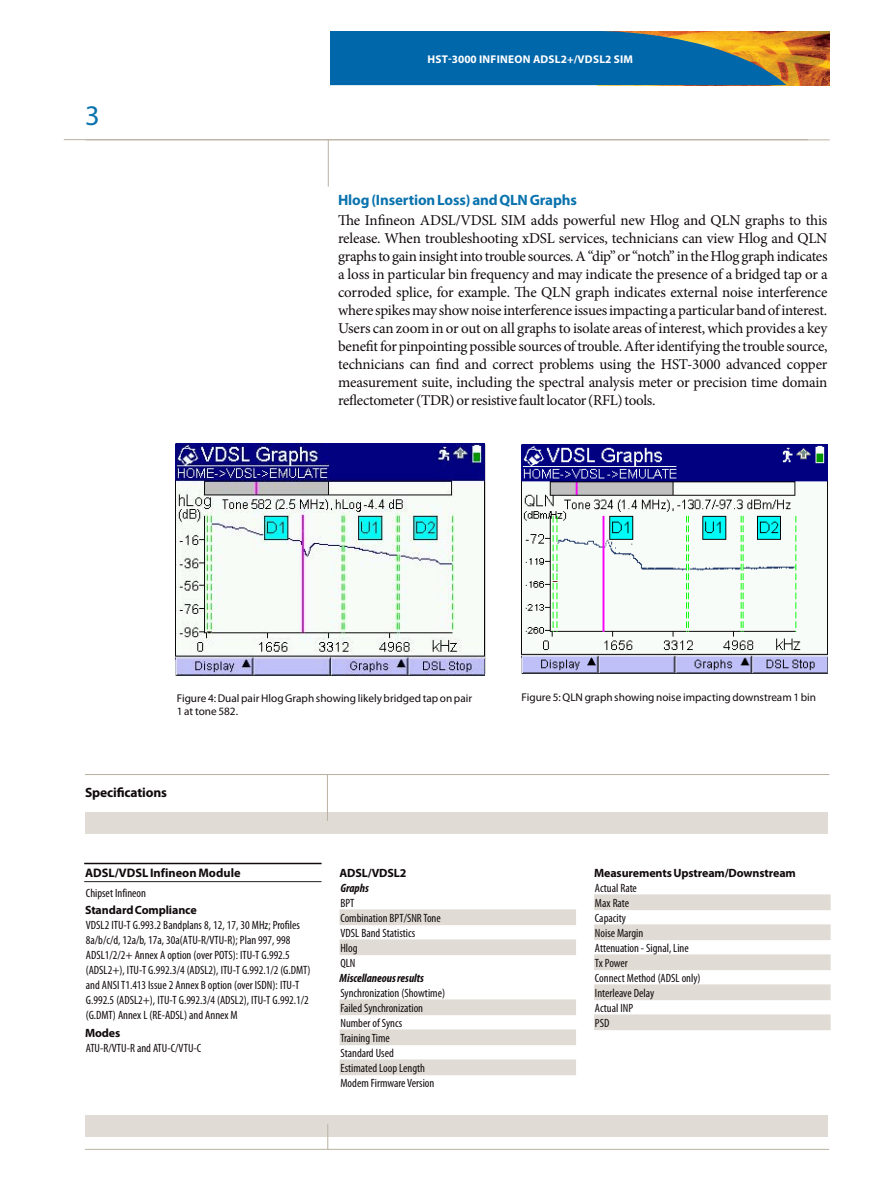
<style>
.page{position:relative;width:893px;height:1191px;background:#fff}
.page>*{position:absolute;margin:0;border:0;box-sizing:border-box;transform-origin:0 0}
.t1{font:28.5px "Myriad Pro";color:#0a73ae}
.Body{font:15px/18px "Minion Pro";letter-spacing:-.02em;color:#110a0c;text-align:justify}
.Subhead{font:700 15px "Myriad Pro";letter-spacing:-.01em;color:#0a73ae}
.Body_subhead{font:700 13.5px "Myriad Pro";letter-spacing:-.01em;color:#110a0c}
._3C_Table_header{font:700 12.3px "Myriad Pro";color:#110a0c}
._3C_Table_body{font:condensed 12px/15px "Myriad Pro";color:#110a0c}
._3C_Table_body_color{font:condensed 12px "Myriad Pro";color:#110a0c}
._3C_Table_2__level{font:700 12px "Myriad Pro";letter-spacing:-.01em;color:#110a0c}
._3C_Table_3__level{font:italic 700 condensed 12px "Myriad Pro";color:#110a0c}
._3C_Table_body-2{font:italic 700 condensed 12px "Myriad Pro";color:#110a0c}
.t2{font:11.25px/13.5px "Myriad Pro";color:#110a0c}
.t3{font:700 11.25px "Myriad Pro";letter-spacing:.02em;color:#fff}
</style>
<div class="page">
<img style="left:786px;top:31px;width:44px;height:54px">
<svg style="left:330px;top:31px;width:456px;height:54px;background:#1b6d9a"></svg>
<div style="left:85px;top:1115px;width:743px;height:22px;background:#e0dcd5"></div>
<hr style="left:85px;top:1149px;width:744px;height:1px;background:#bbb1a3">
<svg style="left:327px;top:1124px;width:1px;height:25px"></svg>
<hr style="left:86px;top:139px;width:744px;height:1px;background:#bbb1a3">
<hr style="left:328px;top:140px;width:1px;height:47px;background:#bbb1a3">
<hr style="left:64px;top:139px;width:744px;height:1px;background:#bbb1a3">
<div style="left:85px;top:812px;width:743px;height:22px;background:#e0dcd5"></div>
<hr style="left:327px;top:774px;width:1px;height:47px;background:#bbb1a3">
<hr style="left:85px;top:774px;width:744px;height:1px;background:#bbb1a3">
<hr style="left:84px;top:862px;width:238px;height:2px;background:#110a0c">
<hr style="left:84px;top:881px;width:238px;height:1px;background:#231f20">
<div style="left:340px;top:909px;width:236px;height:16px;background:#e0dcd5"></div>
<div style="left:340px;top:939px;width:236px;height:16px;background:#e0dcd5"></div>
<div style="left:340px;top:999px;width:236px;height:16px;background:#e0dcd5"></div>
<div style="left:340px;top:1029px;width:236px;height:16px;background:#e0dcd5"></div>
<div style="left:340px;top:1059px;width:236px;height:16px;background:#e0dcd5"></div>
<div style="left:594px;top:894px;width:237px;height:16px;background:#e0dcd5"></div>
<div style="left:594px;top:924px;width:237px;height:16px;background:#e0dcd5"></div>
<div style="left:594px;top:954px;width:237px;height:16px;background:#e0dcd5"></div>
<div style="left:594px;top:984px;width:237px;height:16px;background:#e0dcd5"></div>
<div style="left:594px;top:1014px;width:237px;height:16px;background:#e0dcd5"></div>
<img style="left:521px;top:444px;width:306px;height:229px">
<img style="left:175px;top:443px;width:310px;height:232px">
<h1 class="t1" style="left:85px;top:98px;width:16px">3</h1>
<p class="t3" style="left:427px;top:52px;width:207px">HST-3000 INFINEON ADSL2+/VDSL2 SIM</p>
<p class="Subhead" style="left:338px;top:190px;width:240px">Hlog (Insertion Loss) and QLN Graphs</p>
<p class="Body" style="left:338px;top:211px;width:491px">The Infineon ADSL/VDSL SIM adds powerful new Hlog and QLN graphs to this release. When troubleshooting xDSL services, technicians can view Hlog and QLN graphs to gain insight into trouble sources. A “dip” or “notch” in the Hlog graph indicates a loss in particular bin frequency and may indicate the presence of a bridged tap or a corroded splice, for example. The QLN graph indicates external noise interference where spikes may show noise interference issues impacting a particular band of interest.<br>Users can zoom in or out on all graphs to isolate areas of interest, which provides a key benefit for pinpointing possible sources of trouble. After identifying the trouble source, technicians can find and correct problems using the HST-3000 advanced copper measurement suite, including the spectral analysis meter or precision time domain reflectometer (TDR) or resistive fault locator (RFL) tools.</p>
<p class="t2" style="left:177px;top:691px;width:297px">Figure 4: Dual pair Hlog Graph showing likely bridged tap on pair<br>1 at tone 582.</p>
<p class="t2" style="left:522px;top:690px;width:296px">Figure 5: QLN graph showing noise impacting downstream 1 bin</p>
<p class="Body_subhead" style="left:85px;top:783px;width:84px">Specifications</p>
<p class="_3C_Table_header" style="left:85px;top:865px;width:157px">ADSL/VDSL Infineon Module</p>
<p class="_3C_Table_body" style="left:86px;top:885px;width:62px">Chipset Infineon</p>
<p class="_3C_Table_2__level" style="left:85px;top:902px;width:113px">Standard Compliance</p>
<p class="_3C_Table_body" style="left:86px;top:917px;width:216px">VDSL2 ITU-T G.993.2 Bandplans 8, 12, 17, 30 MHz; Profiles<br>8a/b/c/d, 12a/b, 17a, 30a(ATU-R/VTU-R); Plan 997, 998</p>
<p class="_3C_Table_body" style="left:86px;top:947px;width:226px">ADSL1/2/2+ Annex A option (over POTS): ITU-T G.992.5 (ADSL2+), ITU-T G.992.3/4 (ADSL2), ITU-T G.992.1/2 (G.DMT) and ANSI T1.413 Issue 2 Annex B option (over ISDN): ITU-T G.992.5 (ADSL2+), ITU-T G.992.3/4 (ADSL2), ITU-T G.992.1/2 (G.DMT) Annex L (RE-ADSL) and Annex M</p>
<p class="_3C_Table_2__level" style="left:85px;top:1024px;width:37px">Modes</p>
<p class="_3C_Table_body" style="left:86px;top:1040px;width:117px">ATU-R/VTU-R and ATU-C/VTU-C</p>
<p class="_3C_Table_2__level" style="left:340px;top:865px;width:68px">ADSL/VDSL2</p>
<p class="_3C_Table_body-2" style="left:340px;top:880px;width:30px">Graphs</p>
<p class="_3C_Table_body" style="left:340px;top:895px;width:16px">BPT</p>
<p class="_3C_Table_body_color" style="left:340px;top:910px;width:102px">Combination BPT/SNR Tone</p>
<p class="_3C_Table_body" style="left:340px;top:925px;width:76px">VDSL Band Statistics</p>
<p class="_3C_Table_body_color" style="left:340px;top:940px;width:19px">Hlog</p>
<p class="_3C_Table_body" style="left:340px;top:955px;width:17px">QLN</p>
<p class="_3C_Table_3__level" style="left:340px;top:970px;width:86px">Miscellaneous results</p>
<p class="_3C_Table_body" style="left:340px;top:985px;width:106px">Synchronization (Showtime)</p>
<p class="_3C_Table_body_color" style="left:340px;top:1000px;width:84px">Failed Synchronization</p>
<p class="_3C_Table_body" style="left:340px;top:1015px;width:63px">Number of Syncs</p>
<p class="_3C_Table_body_color" style="left:340px;top:1030px;width:51px">Training Time</p>
<p class="_3C_Table_body" style="left:340px;top:1045px;width:55px">Standard Used</p>
<p class="_3C_Table_body_color" style="left:340px;top:1060px;width:86px">Estimated Loop Length</p>
<p class="_3C_Table_body" style="left:340px;top:1075px;width:95px">Modem Firmware Version</p>
<p class="_3C_Table_2__level" style="left:594px;top:865px;width:203px">Measurements Upstream/Downstream</p>
<p class="_3C_Table_body" style="left:595px;top:880px;width:44px">Actual Rate</p>
<p class="_3C_Table_body_color" style="left:595px;top:895px;width:36px">Max Rate</p>
<p class="_3C_Table_body" style="left:595px;top:910px;width:33px">Capacity</p>
<p class="_3C_Table_body_color" style="left:595px;top:925px;width:50px">Noise Margin</p>
<p class="_3C_Table_body" style="left:595px;top:940px;width:95px">Attenuation - Signal, Line</p>
<p class="_3C_Table_body_color" style="left:595px;top:955px;width:34px">Tx Power</p>
<p class="_3C_Table_body" style="left:595px;top:970px;width:107px">Connect Method (ADSL only)</p>
<p class="_3C_Table_body_color" style="left:595px;top:985px;width:61px">Interleave Delay</p>
<p class="_3C_Table_body" style="left:595px;top:1000px;width:40px">Actual INP</p>
<p class="_3C_Table_body_color" style="left:595px;top:1015px;width:16px">PSD</p>
</div>
